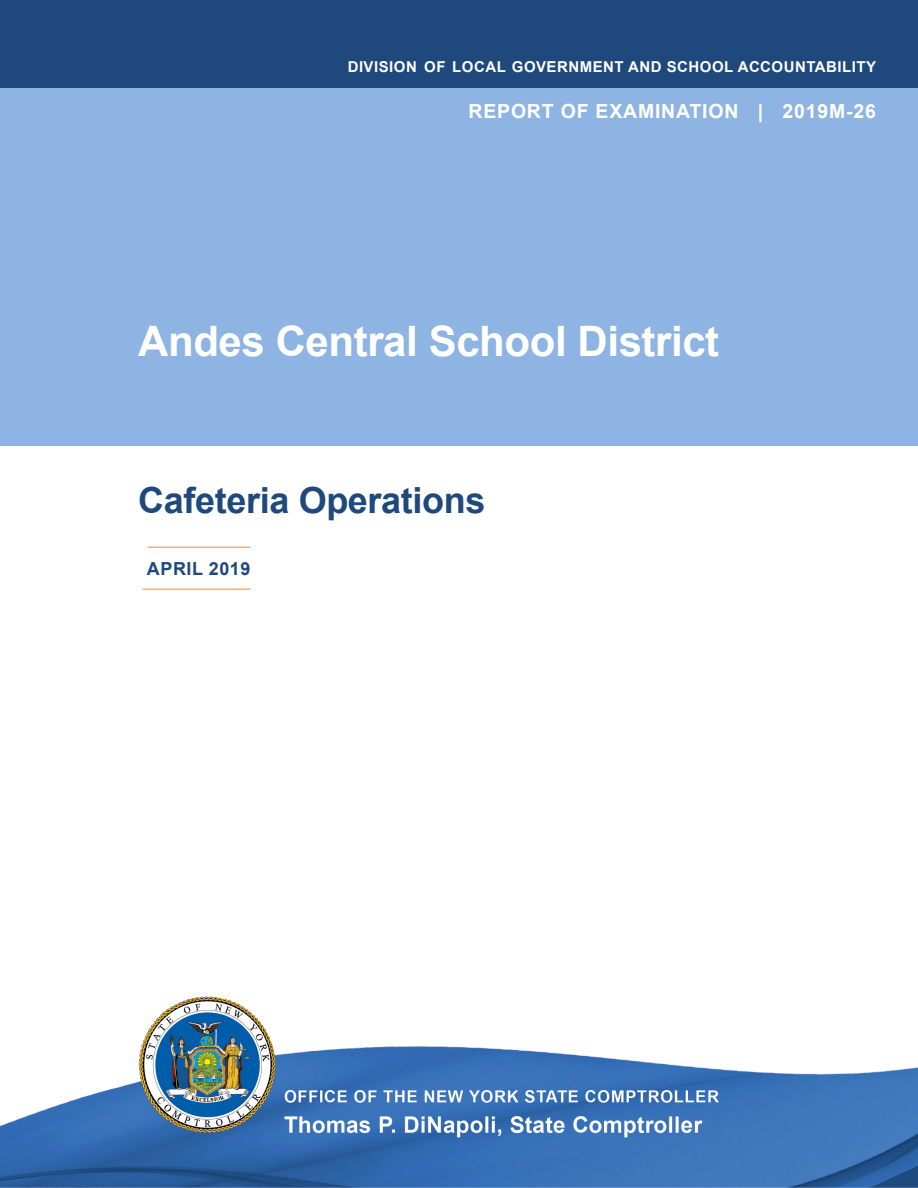
<style>
.page{position:relative;width:918px;height:1188px;background:#fff}
.page>*{position:absolute;margin:0;border:0;box-sizing:border-box;transform-origin:0 0}
.t1{font:700 42px "Arial";letter-spacing:-.01em;color:#fff}
.t2{font:700 36px "Arial";letter-spacing:-.01em;color:#1f497d}
.t3{font:700 19.5px "Arial";letter-spacing:.04em;color:#fff}
.Sidebar_Text{font:700 18px "Arial";letter-spacing:.03em;color:#1f497d}
.t4{font:700 15px "Arial";letter-spacing:.03em;color:#fff}
</style>
<div class="page">
<div style="left:0;top:0;width:918px;height:446px;background:#8eb4e3"></div>
<div style="left:0;top:0;width:918px;height:88px;background:#1f497d"></div>
<hr style="left:148px;top:546px;width:103px;height:2px;background:#f9b074">
<hr style="left:143px;top:588px;width:108px;height:2px;background:#f9b074">
<img style="left:0;top:996px;width:918px;height:192px">
<p class="t4" style="left:348px;top:56px;width:530px">DIVISION OF LOCAL GOVERNMENT AND SCHOOL ACCOUNTABILITY</p>
<p class="t3" style="left:469px;top:98px;width:409px">REPORT OF EXAMINATION | 2019M-26</p>
<p class="t1" style="left:138px;top:313px;width:583px">Andes Central School District</p>
<p class="t2" style="left:138px;top:477px;width:349px">Cafeteria Operations</p>
<p class="Sidebar_Text" style="left:147px;top:557px;width:105px">APRIL 2019</p>
</div>
